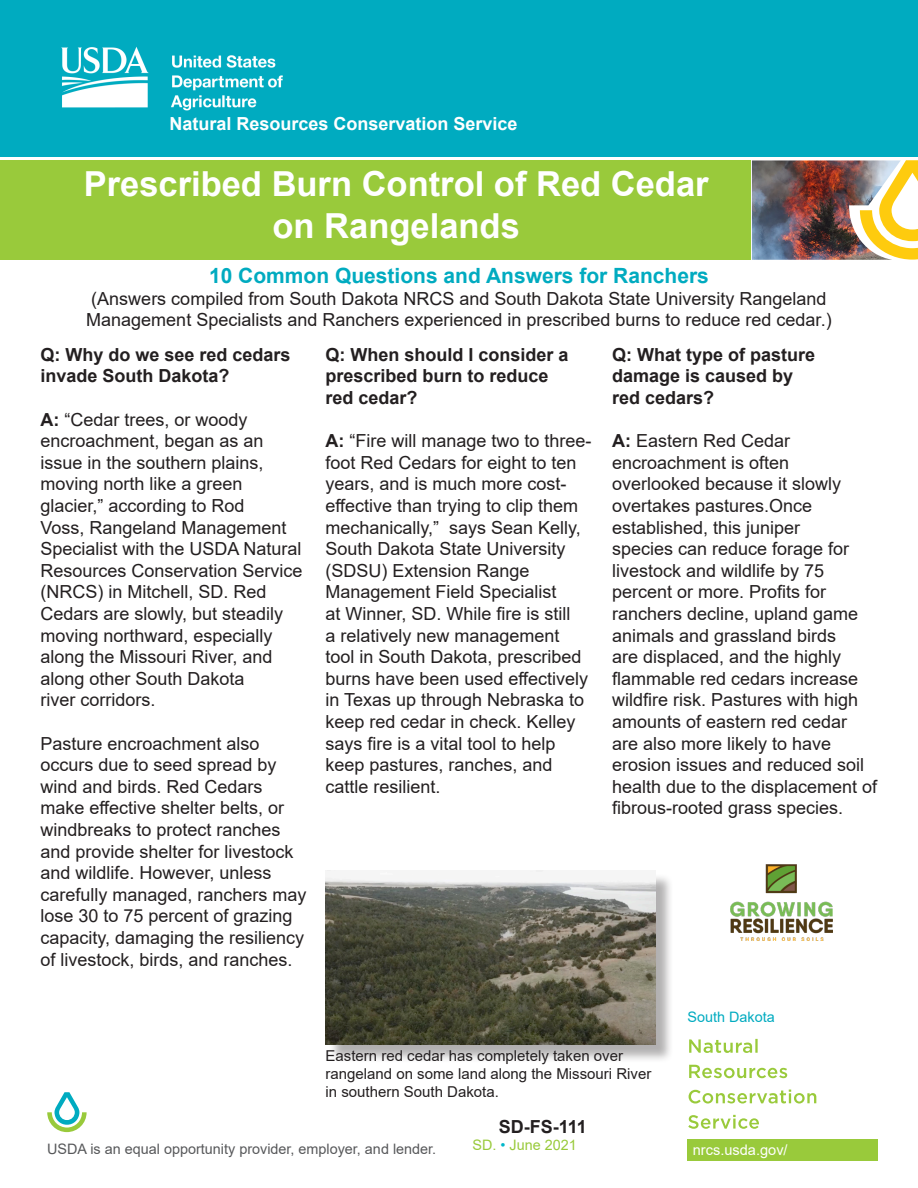
<style>
.page{position:relative;width:918px;height:1188px;background:#fff}
.page>*{position:absolute;margin:0;border:0;box-sizing:border-box;transform-origin:0 0}
.t1{font:700 34.5px "Arial";color:#fff}
.t2{font:700 21px "Arial";color:#00abc0}
.t3{font:18px/21.6px "Arial";color:#231f20}
.t4{font:700 18px/21.6px "Arial";color:#231f20}
.t5{font:700 18px "Arial";color:#fff}
.t6{font:15px/18px "Arial";color:#231f20}
.t7{font:14.55px "Arial";color:#fff}
.t8{font:14.4px "Arial";color:#57585a}
.t9{font:14.4px "Arial";color:#99ca3b}
.t10{font:14.4px "Arial";color:#00abc0}
.s1{font-weight:700}
.s2{color:#00b7ca}
</style>
<div class="page">
<div style="left:0;top:0;width:918px;height:157px;background:#00abc0"></div>
<img style="left:61px;top:47px;width:222px;height:64px">
<svg style="left:47px;top:1092px;width:40px;height:40px"></svg>
<div style="left:687px;top:1139px;width:191px;height:22px;background:#99ca3b"></div>
<svg style="left:688px;top:1115px;width:71px;height:14px"></svg>
<svg style="left:689px;top:1090px;width:127px;height:14px"></svg>
<svg style="left:689px;top:1065px;width:98px;height:13px"></svg>
<svg style="left:689px;top:1039px;width:69px;height:14px"></svg>
<div style="left:0;top:160px;width:750px;height:100px;background:#99ca3b"></div>
<svg style="left:901px;top:160px;width:17px;height:100px"></svg>
<img style="left:752px;top:160px;width:149px;height:100px">
<div style="left:328px;top:873px;width:346px;height:190px;background:#231f20;opacity:.35"></div>
<img style="left:326px;top:871px;width:329px;height:173px">
<img style="left:730px;top:865px;width:103px;height:76px">
<p class="t5" style="left:170px;top:111px;width:350px">Natural Resources Conservation Service</p>
<p class="t1" style="left:84px;top:160px;width:626px">Prescribed Burn Control of Red Cedar</p>
<p class="t1" style="left:273px;top:201px;width:249px">on Rangelands</p>
<p class="t2" style="left:209px;top:261px;width:501px">10 Common Questions and Answers for Ranchers</p>
<p class="t3" style="left:86px;top:288px;width:747px">(Answers compiled from South Dakota NRCS and South Dakota State University Rangeland<br>Management Specialists and Ranchers experienced in prescribed burns to reduce red cedar.)</p>
<p class="t4" style="left:40px;top:344px;width:252px">Q: Why do we see red cedars invade South Dakota?</p>
<p class="t3" style="left:40px;top:408px;width:264px"><span class="s1">A:</span> “Cedar trees, or woody encroachment, began as an issue in the southern plains, moving north like a green glacier,” according to Rod<br>Voss, Rangeland Management<br>Specialist with the USDA Natural<br>Resources Conservation Service (NRCS) in Mitchell, SD. Red<br>Cedars are slowly, but steadily moving northward, especially along the Missouri River, and along other South Dakota<br>river corridors.</p>
<p class="t3" style="left:40px;top:732px;width:268px">Pasture encroachment also occurs due to seed spread by wind and birds. Red Cedars make effective shelter belts, or windbreaks to protect ranches and provide shelter for livestock and wildlife. However, unless carefully managed, ranchers may lose 30 to 75 percent of grazing capacity, damaging the resiliency of livestock, birds, and ranches.</p>
<p class="t4" style="left:326px;top:344px;width:245px">Q: When should I consider a prescribed burn to reduce red cedar?</p>
<p class="t3" style="left:326px;top:430px;width:268px"><span class="s1">A:</span> “Fire will manage two to three&shy;foot Red Cedars for eight to ten years, and is much more cost&shy;effective than trying to clip them mechanically,” says Sean Kelly,<br>South Dakota State University (SDSU) Extension Range<br>Management Field Specialist<br>at Winner, SD. While fire is still<br>a relatively new management tool in South Dakota, prescribed burns have been used effectively in Texas up through Nebraska to keep red cedar in check. Kelley says fire is a vital tool to help keep pastures, ranches, and cattle resilient.</p>
<p class="t4" style="left:612px;top:344px;width:205px">Q: What type of pasture damage is caused by red cedars?</p>
<p class="t3" style="left:612px;top:430px;width:267px"><span class="s1">A:</span> Eastern Red Cedar encroachment is often overlooked because it slowly overtakes pastures.Once established, this juniper<br>species can reduce forage for livestock and wildlife by 75 percent or more. Profits for ranchers decline, upland game animals and grassland birds<br>are displaced, and the highly flammable red cedars increase wildfire risk. Pastures with high amounts of eastern red cedar are also more likely to have erosion issues and reduced soil health due to the displacement of fibrous-rooted grass species.</p>
<p class="t6" style="left:326px;top:1047px;width:327px">Eastern red cedar has completely taken over rangeland on some land along the Missouri River in southern South Dakota.</p>
<p class="t4" style="left:499px;top:1116px;width:90px">SD-FS-111</p>
<p class="t10" style="left:687px;top:1007px;width:89px">South Dakota</p>
<p class="t9" style="left:472px;top:1135px;width:106px">SD. <span class="s2">•</span> June 2021</p>
<p class="t8" style="left:47px;top:1139px;width:390px">USDA is an equal opportunity provider, employer, and lender.</p>
<p class="t7" style="left:693px;top:1140px;width:96px">nrcs.usda.gov/</p>
</div>
